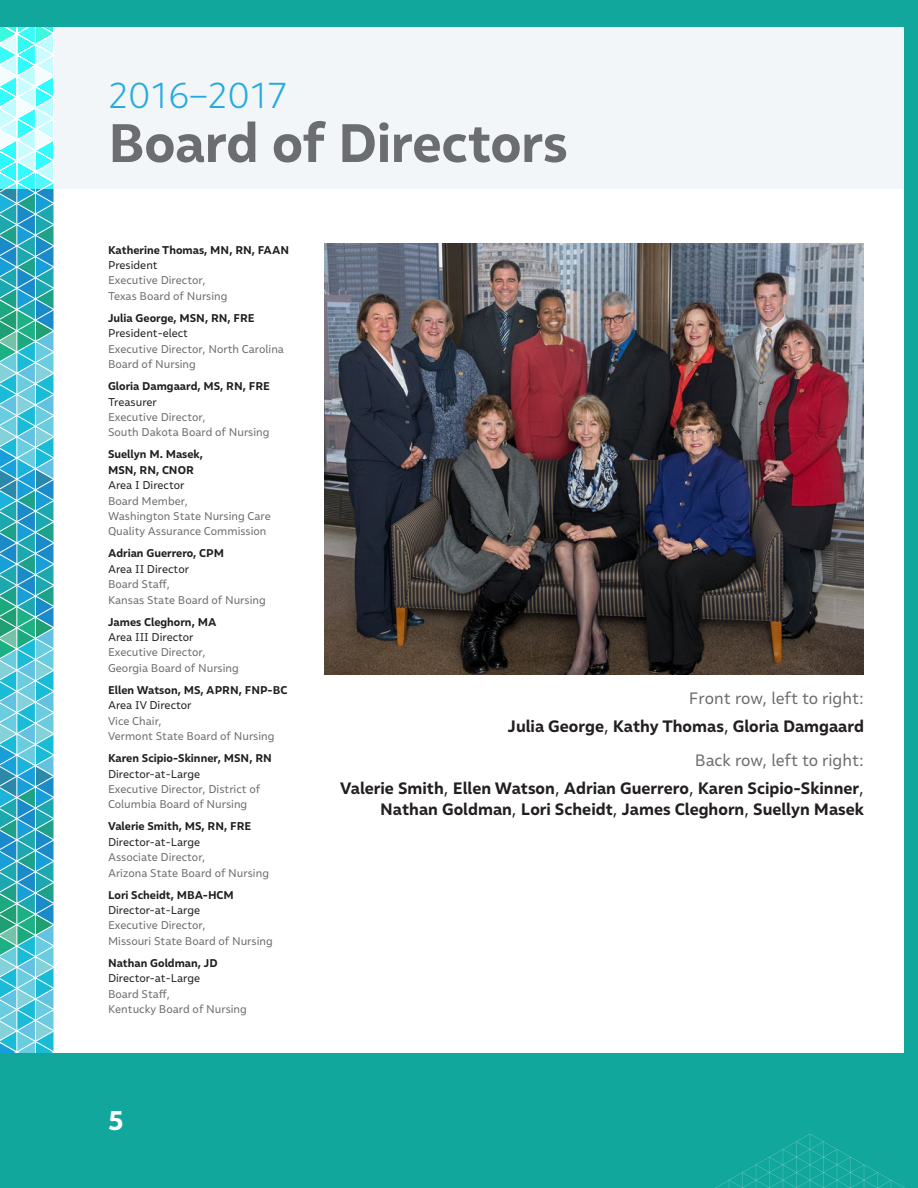
<style>
.page{position:relative;width:918px;height:1188px;background:#fff}
.page>*{position:absolute;margin:0;border:0;box-sizing:border-box;transform-origin:0 0}
.t1{font:700 54px "Malva";letter-spacing:-.005em;color:#6c6d70}
.Title_Lead-In{font:300 36px "Malva";color:#24aae1}
.Title_Lead-In-2{font:700 27px "Malva";color:#fff}
.Body_Copy{font:700 16.5px/21px "Malva";color:#231f20;text-align:right}
.Body_Copy-2{font:16.5px "Malva";color:#6c6d70}
.Body_Copy-3{font:11.25px/15.3px "Malva";color:#6c6d70}
.Body_Copy-4{font:700 11.25px/15.3px "Malva";color:#231f20}
.Body_Copy-5{font:11.25px "Malva";color:#231f20}
.s1{font-weight:700;color:#231f20}
.s2{color:#231f20}
.s3{font-weight:400}
</style>
<div class="page">
<div style="left:0;top:27px;width:918px;height:162px;background:#f3f6f8"></div>
<div style="left:904px;top:0;width:14px;height:1188px;background:#12a79d"></div>
<hr style="left:54px;top:34px;width:1px;height:297px;background:#fff">
<svg style="left:0;top:27px;width:54px;height:1026px;background:#5dc4d2"></svg>
<hr style="left:54px;top:0;width:1px;height:182px;background:#fff">
<div style="left:0;top:1053px;width:918px;height:135px;background:#12a79d"></div>
<svg style="left:715px;top:1134px;width:190px;height:54px"></svg>
<img style="left:324px;top:243px;width:540px;height:432px">
<div style="left:0;top:0;width:918px;height:27px;background:#12a79d"></div>
<p class="Title_Lead-In" style="left:108px;top:74px;width:181px">2016–2017</p>
<p class="t1" style="left:108px;top:110px;width:461px">Board of Directors</p>
<p class="Body_Copy-3" style="left:108px;top:242px;width:183px"><span class="s1">Katherine Thomas, MN, RN, FAAN<br></span><span class="s2">President<br></span>Executive Director,<br>Texas Board of Nursing</p>
<p class="Body_Copy-4" style="left:108px;top:310px;width:148px">Julia George, MSN, RN, FRE</p>
<p class="Body_Copy-5" style="left:108px;top:327px;width:81px">President-elect</p>
<p class="Body_Copy-3" style="left:108px;top:341px;width:178px">Executive Director, North Carolina<br>Board of Nursing</p>
<p class="Body_Copy-4" style="left:108px;top:378px;width:164px">Gloria Damgaard, MS, RN, FRE</p>
<p class="Body_Copy-5" style="left:108px;top:395px;width:50px">Treasurer</p>
<p class="Body_Copy-3" style="left:108px;top:409px;width:163px">Executive Director,<br>South Dakota Board of Nursing</p>
<p class="Body_Copy-4" style="left:108px;top:447px;width:97px">Suellyn M. Masek,<br>MSN, RN, CNOR</p>
<p class="Body_Copy-5" style="left:108px;top:479px;width:78px">Area I Director</p>
<p class="Body_Copy-3" style="left:108px;top:493px;width:164px">Board Member,<br>Washington State Nursing Care<br>Quality Assurance Commission</p>
<p class="Body_Copy-4" style="left:108px;top:546px;width:118px">Adrian Guerrero, CPM</p>
<p class="Body_Copy-5" style="left:108px;top:562px;width:82px">Area II Director</p>
<p class="Body_Copy-3" style="left:108px;top:576px;width:159px">Board Staff,<br>Kansas State Board of Nursing</p>
<p class="Body_Copy-4" style="left:108px;top:614px;width:110px">James Cleghorn, MA</p>
<p class="Body_Copy-5" style="left:108px;top:630px;width:87px">Area III Director</p>
<p class="Body_Copy-3" style="left:108px;top:645px;width:132px">Executive Director,<br>Georgia Board of Nursing</p>
<p class="Body_Copy-4" style="left:108px;top:682px;width:181px">Ellen Watson, MS, APRN, FNP-BC</p>
<p class="Body_Copy-5" style="left:108px;top:699px;width:85px">Area IV Director</p>
<p class="Body_Copy-3" style="left:108px;top:713px;width:168px">Vice Chair,<br>Vermont State Board of Nursing</p>
<p class="Body_Copy-4" style="left:108px;top:750px;width:165px">Karen Scipio-Skinner, MSN, RN</p>
<p class="Body_Copy-5" style="left:108px;top:767px;width:94px">Director-at-Large</p>
<p class="Body_Copy-3" style="left:108px;top:781px;width:154px">Executive Director, District of<br>Columbia Board of Nursing</p>
<p class="Body_Copy-4" style="left:108px;top:819px;width:145px">Valerie Smith, MS, RN, FRE</p>
<p class="Body_Copy-5" style="left:108px;top:835px;width:94px">Director-at-Large</p>
<p class="Body_Copy-3" style="left:108px;top:849px;width:163px">Associate Director,<br>Arizona State Board of Nursing</p>
<p class="Body_Copy-4" style="left:108px;top:887px;width:127px">Lori Scheidt, MBA-HCM</p>
<p class="Body_Copy-5" style="left:108px;top:903px;width:94px">Director-at-Large</p>
<p class="Body_Copy-3" style="left:108px;top:918px;width:166px">Executive Director,<br>Missouri State Board of Nursing</p>
<p class="Body_Copy-4" style="left:108px;top:955px;width:111px">Nathan Goldman, JD</p>
<p class="Body_Copy-5" style="left:108px;top:972px;width:94px">Director-at-Large</p>
<p class="Body_Copy-3" style="left:108px;top:986px;width:140px">Board Staff,<br>Kentucky Board of Nursing</p>
<p class="Title_Lead-In-2" style="left:108px;top:1104px;width:17px">5</p>
<p class="Body_Copy-2" style="left:689px;top:689px;width:177px">Front row, left to right:</p>
<p class="Body_Copy" style="left:508px;top:715px;width:358px">Julia George<span class="s3">,</span> Kathy Thomas<span class="s3">,</span> Gloria Damgaard</p>
<p class="Body_Copy-2" style="left:695px;top:751px;width:171px">Back row, left to right:</p>
<p class="Body_Copy" style="left:340px;top:777px;width:525px">Valerie Smith<span class="s3">,</span> Ellen Watson<span class="s3">,</span> Adrian Guerrero<span class="s3">,</span> Karen Scipio-Skinner<span class="s3">,<br></span>Nathan Goldman<span class="s3">,</span> Lori Scheidt<span class="s3">,</span> James Cleghorn<span class="s3">,</span> Suellyn Masek</p>
</div>
